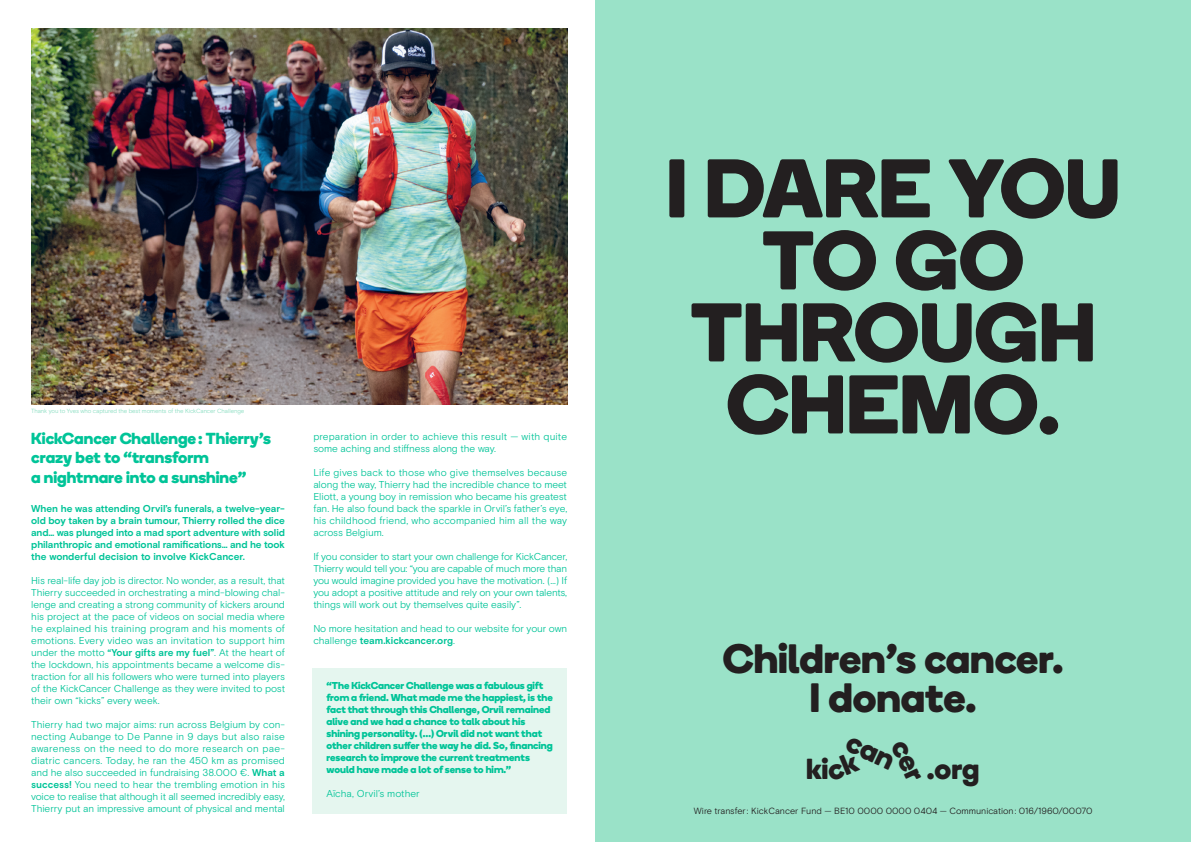
<style>
.page{position:relative;width:1191px;height:842px;background:#fff}
.page>*{position:absolute;margin:0;border:0;box-sizing:border-box;transform-origin:0 0}
.t1{font:83px "Boing Kick Cancer";letter-spacing:.005em;color:#231f20}
.t2{font:41px "Boing Kick Cancer";color:#231f20}
.t3{font:29px "Boing Kick Cancer";color:#231f20}
._1_2_1_Red___Rule_be{font:16px/19.2px "Boing Kick Cancer";color:#00c498}
._1_2_1_Red___Rule_be-2{font:10px/12px "Basis Grotesque Off White";letter-spacing:-.01em;color:#00c498;text-align:justify}
._1_2_1_Red___Rule_be-3{font:10px/12px "Boing Kick Cancer";letter-spacing:-.005em;color:#00c498}
._1_2_1_Red___Rule_be-4{font:700 10px/12px "Basis Grotesque";letter-spacing:-.005em;color:#00c498;text-align:justify}
._1_4_1{font:9px "Basis Grotesque Off White";color:#231f20}
._1_2_1_Red___Rule_be-5{font:6px "Basis Grotesque Off White";letter-spacing:-.02em;color:#87ddc0}
.s1{font-family:"Basis Grotesque";font-weight:700}
</style>
<div class="page">
<div style="left:595px;top:0;width:596px;height:842px;background:#9ae2c8"></div>
<img style="left:31px;top:28px;width:536px;height:377px">
<div style="left:312px;top:668px;width:255px;height:146px;background:#e5f6ef"></div>
<p class="_1_2_1_Red___Rule_be-5" style="left:31px;top:407px;width:215px">Thank you to Yves who captured the best moments of the KickCancer Challenge</p>
<p class="_1_2_1_Red___Rule_be" style="left:31px;top:429px;width:241px">KickCancer Challenge: Thierry’s crazy bet to “transform<br>a nightmare into a sunshine”</p>
<p class="_1_2_1_Red___Rule_be-4" style="left:31px;top:502px;width:255px">When he was attending Orvil’s funerals, a twelve-year&shy;old boy taken by a brain tumour, Thierry rolled the dice and… was plunged into a mad sport adventure with solid philanthropic and emotional ramifications… and he took the wonderful decision to involve KickCancer.</p>
<p class="_1_2_1_Red___Rule_be-2" style="left:31px;top:574px;width:255px">His real-life day job is director. No wonder, as a result, that Thierry succeeded in orchestrating a mind-blowing chal&shy;lenge and creating a strong community of kickers around his project at the pace of videos on social media where he explained his training program and his moments of emotions. Every video was an invitation to support him under the motto <span class="s1">“Your gifts are my fuel”</span>. At the heart of the lockdown, his appointments became a welcome dis&shy;traction for all his followers who were turned into players of the KickCancer Challenge as they were invited to post their own “kicks” every week.</p>
<p class="_1_2_1_Red___Rule_be-2" style="left:31px;top:718px;width:255px">Thierry had two major aims: run across Belgium by con&shy;necting Aubange to De Panne in 9 days but also raise awareness on the need to do more research on pae&shy;diatric cancers. Today, he ran the 450 km as promised and he also succeeded in fundraising 38.000 €. <span class="s1">What a success!</span> You need to hear the trembling emotion in his voice to realise that although it all seemed incredibly easy, Thierry put an impressive amount of physical and mental</p>
<p class="_1_2_1_Red___Rule_be-2" style="left:313px;top:430px;width:255px">preparation in order to achieve this result — with quite some aching and stiffness along the way.</p>
<p class="_1_2_1_Red___Rule_be-2" style="left:313px;top:466px;width:255px">Life gives back to those who give themselves because along the way, Thierry had the incredible chance to meet Eliott, a young boy in remission who became his greatest fan. He also found back the sparkle in Orvil’s father’s eye, his childhood friend, who accompanied him all the way across Belgium.</p>
<p class="_1_2_1_Red___Rule_be-2" style="left:313px;top:550px;width:255px">If you consider to start your own challenge for KickCancer, Thierry would tell you: “you are capable of much more than you would imagine provided you have the motivation. (…) If you adopt a positive attitude and rely on your own talents, things will work out by themselves quite easily”.</p>
<p class="_1_2_1_Red___Rule_be-2" style="left:313px;top:622px;width:255px">No more hesitation and head to our website for your own challenge <span class="s1">team.kickcancer.org</span>.</p>
<p class="_1_2_1_Red___Rule_be-3" style="left:326px;top:680px;width:228px">“The KickCancer Challenge was a fabulous gift from a friend. What made me the happiest, is the fact that through this Challenge, Orvil remained alive and we had a chance to talk about his shining personality. (…) Orvil did not want that other children suffer the way he did. So, financing research to improve the current treatments would have made a lot of sense to him.”</p>
<p class="_1_2_1_Red___Rule_be-2" style="left:326px;top:788px;width:95px">Aïcha, Orvil’s mother</p>
<p class="t1" style="left:666px;top:140px;width:455px">I DARE YOU</p>
<p class="t1" style="left:762px;top:212px;width:263px">TO GO</p>
<p class="t1" style="left:690px;top:284px;width:406px">THROUGH</p>
<p class="t1" style="left:726px;top:356px;width:335px">CHEMO.</p>
<p class="t2" style="left:723px;top:635px;width:342px">Children’s cancer.</p>
<p class="t2" style="left:810px;top:674px;width:168px">I donate.</p>
<p class="t3" style="left:807px;top:752px;width:174px">kickcancer .org</p>
<p class="_1_4_1" style="left:694px;top:805px;width:400px">Wire transfer: KickCancer Fund — BE10 0000 0000 0404 — Communication: 016/1960/00070</p>
</div>
